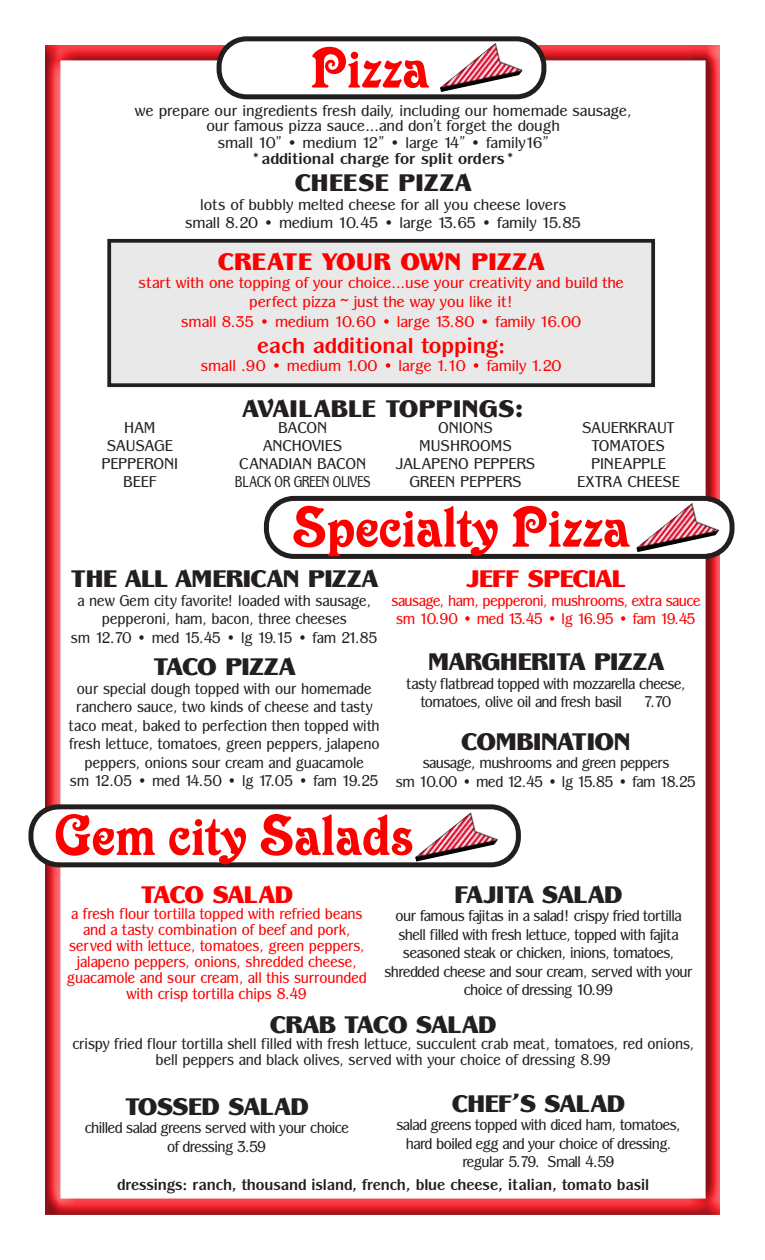
<style>
.page{position:relative;width:765px;height:1260px;background:#fff}
.page>*{position:absolute;margin:0;border:0;box-sizing:border-box;transform-origin:0 0}
.t1{font:61.25px "Victorian Let Plain";color:#fd0000}
.t2{font:25px "Panache Black DTC";letter-spacing:-.03em;color:#231f20}
.t3{font:25px "Panache Black DTC";color:#231f20}
.t4{font:25px "Panache Black DTC";letter-spacing:-.03em;color:#fd0000}
.t5{font:25px "Panache Black DTC";color:#fd0000}
.t6{font:22.5px "Panache Bold DTC";color:#fd0000}
.t7{font:16.25px/18.5px "Panache Book DTC";letter-spacing:-.005em;color:#231f20;text-align:center;scale:.95 1}
.t8{font:16.25px/18.5px "Panache Book DTC";letter-spacing:-.03em;color:#231f20;text-align:center;scale:.95 1}
.t9{font:16.25px/18.2px "Panache Book DTC";letter-spacing:-.005em;color:#231f20;text-align:center}
.t10{font:16.25px/16px "Panache Book DTC";letter-spacing:-.005em;color:#fd0000;text-align:center;scale:.95 1}
.t11{font:16.25px/18.5px "Panache Book DTC";letter-spacing:-.005em;color:#fd0000;text-align:center}
.t12{font:16.25px/18.5px "Panache Book DTC";letter-spacing:-.03em;color:#fd0000;scale:.95 1}
.t13{font:16.25px "Panache Bold DTC";letter-spacing:-.005em;color:#231f20;scale:.95 1}
.t14{font:16.25px "Panache Bold DTC";letter-spacing:-.005em;color:#231f20}
</style>
<div class="page">
<img style="left:45px;top:45px;width:675px;height:1170px">
<svg style="left:217px;top:36px;width:329px;height:63px"></svg>
<img style="left:440px;top:42px;width:84px;height:50px">
<div style="left:111px;top:243px;width:540px;height:140px;background:#e9e9e9"></div>
<div style="left:107px;top:239px;width:548px;height:148px;border:4px solid #231f20"></div>
<svg style="left:264px;top:496px;width:471px;height:63px"></svg>
<img style="left:636px;top:502px;width:84px;height:50px">
<svg style="left:28px;top:804px;width:493px;height:63px"></svg>
<img style="left:415px;top:812px;width:84px;height:50px">
<h1 class="t1" style="left:311px;top:31px;width:120px">Pizza</h1>
<p class="t9" style="left:135px;top:105px;width:498px;line-height:15.1px">we prepare our ingredients fresh daily, including our homemade sausage, our famous pizza sauce...and don’t forget the dough</p>
<p class="t9" style="left:218px;top:135px;width:332px">small 10” • medium 12” • large 14” • family16”</p>
<p class="t14" style="left:251px;top:154px;width:267px">*additional charge for split orders*</p>
<h2 class="t3" style="left:295px;top:174px;width:179px">CHEESE PIZZA</h2>
<p class="t9" style="left:185px;top:196px;width:398px;line-height:18.9px">lots of bubbly melted cheese for all you cheese lovers small 8.20 • medium 10.45 • large 13.65 • family 15.85</p>
<h2 class="t5" style="left:218px;top:253px;width:328px">CREATE YOUR OWN PIZZA</h2>
<p class="t11" style="left:139px;top:275px;width:487px">start with one topping of your choice...use your creativity and build the perfect pizza ~ just the way you like it!</p>
<p class="t11" style="left:181px;top:313px;width:401px">small 8.35 • medium 10.60 • large 13.80 • family 16.00</p>
<h3 class="t6" style="left:257px;top:338px;width:250px">each additional topping:</h3>
<p class="t11" style="left:201px;top:358px;width:362px">small .90 • medium 1.00 • large 1.10 • family 1.20</p>
<h2 class="t3" style="left:243px;top:400px;width:283px">AVAILABLE TOPPINGS:</h2>
<p class="t9" style="left:101px;top:420px;width:78px">HAM<br>SAUSAGE<br>PEPPERONI<br>BEEF</p>
<p class="t9" style="left:235px;top:420px;width:137px">BACON<br>ANCHOVIES<br>CANADIAN BACON<br>BLACK OR GREEN OLIVES</p>
<p class="t9" style="left:396px;top:420px;width:141px">ONIONS<br>MUSHROOMS<br>JALAPENO PEPPERS<br>GREEN PEPPERS</p>
<p class="t9" style="left:577px;top:420px;width:104px">SAUERKRAUT<br>TOMATOES<br>PINEAPPLE<br>EXTRA CHEESE</p>
<h1 class="t1" style="left:292px;top:490px;width:339px">Specialty Pizza</h1>
<h2 class="t2" style="left:70px;top:570px;width:309px">THE ALL AMERICAN PIZZA</h2>
<p class="t7" style="left:71px;top:592px;width:324px">a new Gem city favorite! loaded with sausage, pepperoni, ham, bacon, three cheeses<br>sm 12.70 • med 15.45 • lg 19.15 • fam 21.85</p>
<h2 class="t2" style="left:153px;top:659px;width:144px">TACO PIZZA</h2>
<p class="t7" style="left:69px;top:681px;width:329px">our special dough topped with our homemade ranchero sauce, two kinds of cheese and tasty taco meat, baked to perfection then topped with fresh lettuce, tomatoes, green peppers, jalapeno peppers, onions sour cream and guacamole<br>sm 12.05 • med 14.50 • lg 17.05 • fam 19.25</p>
<h2 class="t4" style="left:467px;top:570px;width:160px">JEFF SPECIAL</h2>
<p class="t12" style="left:392px;top:592px;width:327px">sausage, ham, pepperoni, mushrooms, extra sauce sm 10.90 • med 13.45 • lg 16.95 • fam 19.45</p>
<h2 class="t2" style="left:428px;top:654px;width:238px">MARGHERITA PIZZA</h2>
<p class="t8" style="left:421px;top:676px;width:280px;text-align:left;text-indent:-14px">tasty flatbread topped with mozzarella cheese, tomatoes, olive oil and fresh basil</p>
<p class="t7" style="left:644px;top:694px;width:30px">7.70</p>
<h2 class="t2" style="left:461px;top:733px;width:171px">COMBINATION</h2>
<p class="t8" style="left:396px;top:755px;width:317px">sausage, mushrooms and green peppers<br>sm 10.00 • med 12.45 • lg 15.85 • fam 18.25</p>
<h1 class="t1" style="left:54px;top:798px;width:361px">Gem city Salads</h1>
<h2 class="t4" style="left:140px;top:886px;width:154px">TACO SALAD</h2>
<p class="t10" style="left:67px;top:907px;width:317px">a fresh flour tortilla topped with refried beans and a tasty combination of beef and pork, served with lettuce, tomatoes, green peppers, jalapeno peppers, onions, shredded cheese, guacamole and sour cream, all this surrounded with crisp tortilla chips 8.49</p>
<h2 class="t2" style="left:454px;top:886px;width:170px">FAJITA SALAD</h2>
<p class="t8" style="left:384px;top:908px;width:326px">our famous fajitas in a salad! crispy fried tortilla shell filled with fresh lettuce, topped with fajita seasoned steak or chicken, inions, tomatoes, shredded cheese and sour cream, served with your choice of dressing 10.99</p>
<h2 class="t2" style="left:270px;top:1016px;width:228px">CRAB TACO SALAD</h2>
<p class="t7" style="left:72px;top:1037px;width:656px;line-height:16px">crispy fried flour tortilla shell filled with fresh lettuce, succulent crab meat, tomatoes, red onions, bell peppers and black olives, served with your choice of dressing 8.99</p>
<h2 class="t2" style="left:125px;top:1098px;width:186px">TOSSED SALAD</h2>
<p class="t8" style="left:85px;top:1120px;width:280px">chilled salad greens served with your choice of dressing 3.59</p>
<h2 class="t2" style="left:452px;top:1095px;width:175px">CHEF’S SALAD</h2>
<p class="t8" style="left:396px;top:1117px;width:301px">salad greens topped with diced ham, tomatoes, hard boiled egg and your choice of dressing. regular 5.79. Small 4.59</p>
<p class="t13" style="left:117px;top:1180px;width:561px">dressings: ranch, thousand island, french, blue cheese, italian, tomato basil</p>
</div>
